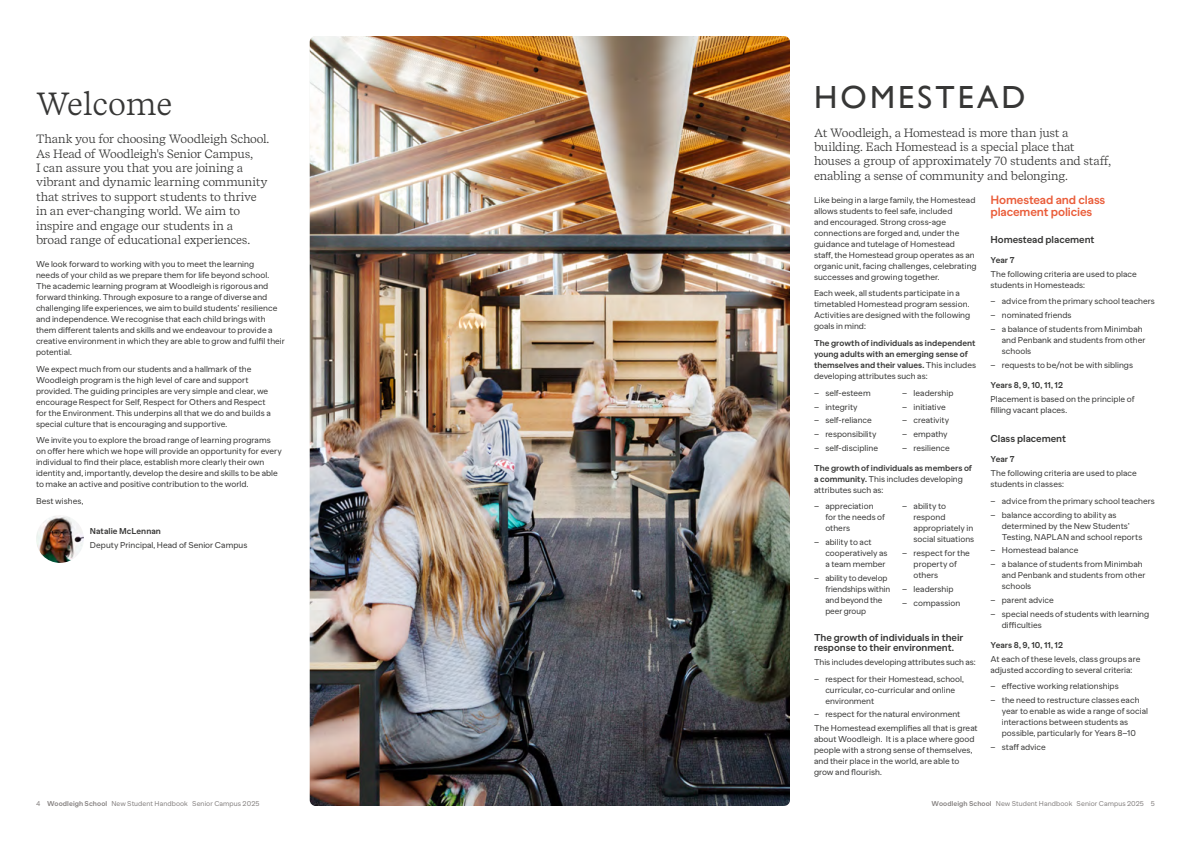
<style>
.page{position:relative;width:1191px;height:842px;background:#fff}
.page>*{position:absolute;margin:0;border:0;box-sizing:border-box;transform-origin:0 0}
.t1{font:32px "Gill Sans";letter-spacing:.1em;color:#373736}
.t2{font:32px "Recife Text";color:#373736}
.t3{font:12px/14.4px "Recife Text";letter-spacing:-.02em;color:#373736}
.t4{font:700 12px/12px "MNKY Banana Grotesk";letter-spacing:-.01em;color:#ea5d3a}
.t5{font:700 10px/10px "MNKY Banana Grotesk";letter-spacing:-.005em;color:#373736}
.t6{font:8.5px/11px "MNKY Banana Grotesk";letter-spacing:.005em;color:#373736}
.t7{font:700 8.5px/11px "MNKY Banana Grotesk";color:#373736}
.t8{font:7px "MNKY Banana Grotesk";letter-spacing:.01em;color:#858180}
.s1{font-weight:400}
.s2{font-weight:700}
</style>
<div class="page">
<img style="left:310px;top:36px;width:480px;height:770px">
<img style="left:36px;top:515px;width:48px;height:48px;border-radius:24px">
<h1 class="t2" style="left:36px;top:80px;width:138px">Welcome</h1>
<p class="t3" style="left:36px;top:131px;width:235px">Thank you for choosing Woodleigh School.<br>As Head of Woodleigh's Senior Campus,<br>I can assure you that you are joining a vibrant and dynamic learning community that strives to support students to thrive in an ever-changing world. We aim to inspire and engage our students in a<br>broad range of educational experiences.</p>
<p class="t6" style="left:36px;top:259px;width:250px">We look forward to working with you to meet the learning<br>needs of your child as we prepare them for life beyond school.<br>The academic learning program at Woodleigh is rigorous and forward thinking. Through exposure to a range of diverse and challenging life experiences, we aim to build students’ resilience and independence. We recognise that each child brings with them different talents and skills and we endeavour to provide a creative environment in which they are able to grow and fulfil their potential.</p>
<p class="t6" style="left:36px;top:363px;width:236px">We expect much from our students and a hallmark of the Woodleigh program is the high level of care and support provided. The guiding principles are very simple and clear, we encourage Respect for Self, Respect for Others and Respect for the Environment. This underpins all that we do and builds a special culture that is encouraging and supportive.</p>
<p class="t6" style="left:36px;top:435px;width:247px">We invite you to explore the broad range of learning programs on offer here which we hope will provide an opportunity for every individual to find their place, establish more clearly their own identity and, importantly, develop the desire and skills to be able to make an active and positive contribution to the world.</p>
<p class="t6" style="left:36px;top:496px;width:49px">Best wishes,</p>
<p class="t7" style="left:90px;top:526px;width:72px">Natalie McLennan</p>
<p class="t6" style="left:90px;top:539px;width:159px">Deputy Principal, Head of Senior Campus</p>
<h1 class="t1" style="left:814px;top:78px;width:213px">HOMESTEAD</h1>
<h2 class="t3" style="left:814px;top:124px;width:299px">At Woodleigh, a Homestead is more than just a building. Each Homestead is a special place that houses a group of approximately 70 students and staff, enabling a sense of community and belonging.</h2>
<p class="t6" style="left:814px;top:194px;width:164px">Like being in a large family, the Homestead allows students to feel safe, included<br>and encouraged. Strong cross-age connections are forged and, under the guidance and tutelage of Homestead<br>staff, the Homestead group operates as an organic unit, facing challenges, celebrating successes and growing together.</p>
<p class="t6" style="left:814px;top:288px;width:158px">Each week, all students participate in a timetabled Homestead program session.<br>Activities are designed with the following goals in mind:</p>
<p class="t7" style="left:814px;top:338px;width:164px">The growth of individuals as independent young adults with an emerging sense of themselves and their values. <span class="s1">This includes developing attributes such as:</span></p>
<p class="t6" style="left:814px;top:387px;width:58px">– self-esteem</p>
<p class="t6" style="left:814px;top:401px;width:45px">– integrity</p>
<p class="t6" style="left:814px;top:415px;width:59px">– self-reliance</p>
<p class="t6" style="left:814px;top:429px;width:64px">– responsibility</p>
<p class="t6" style="left:814px;top:443px;width:65px">– self-discipline</p>
<h2 class="t4" style="left:990px;top:194px;width:116px">Homestead and class placement policies</h2>
<p class="t5" style="left:990px;top:234px;width:106px">Homestead placement</p>
<p class="t7" style="left:990px;top:254px;width:26px">Year 7</p>
<p class="t6" style="left:990px;top:268px;width:148px">The following criteria are used to place students in Homesteads:</p>
<p class="t6" style="left:990px;top:296px;width:166px">– advice from the primary school teachers</p>
<p class="t6" style="left:990px;top:310px;width:83px">– nominated friends</p>
<p class="t6" style="left:1001px;top:324px;width:145px;text-indent:-11px">– a balance of students from Minimbah and Penbank and students from other schools</p>
<p class="t6" style="left:990px;top:359px;width:144px">– requests to be/not be with siblings</p>
<p class="t7" style="left:990px;top:379px;width:74px">Years 8, 9, 10, 11, 12</p>
<p class="t6" style="left:990px;top:393px;width:146px">Placement is based on the principle of filling vacant places.</p>
<p class="t5" style="left:990px;top:434px;width:77px">Class placement</p>
<p class="t7" style="left:990px;top:454px;width:26px">Year 7</p>
<p class="t6" style="left:990px;top:468px;width:148px">The following criteria are used to place students in classes:</p>
<p class="t6" style="left:990px;top:495px;width:166px">– advice from the primary school teachers</p>
<p class="t6" style="left:1001px;top:509px;width:142px;text-indent:-11px">– balance according to ability as determined by the New Students’<br>Testing, NAPLAN and school reports</p>
<p class="t6" style="left:990px;top:545px;width:89px">– Homestead balance</p>
<p class="t6" style="left:1001px;top:559px;width:145px;text-indent:-11px">– a balance of students from Minimbah and Penbank and students from other schools</p>
<p class="t6" style="left:990px;top:595px;width:65px">– parent advice</p>
<p class="t6" style="left:1001px;top:609px;width:149px;text-indent:-11px">– special needs of students with learning difficulties</p>
<p class="t7" style="left:990px;top:640px;width:74px">Years 8, 9, 10, 11, 12</p>
<p class="t6" style="left:990px;top:653px;width:151px">At each of these levels, class groups are adjusted according to several criteria:</p>
<p class="t6" style="left:990px;top:681px;width:130px">– effective working relationships</p>
<p class="t6" style="left:1001px;top:695px;width:148px;text-indent:-11px">– the need to restructure classes each year to enable as wide a range of social interactions between students as possible, particularly for Years 8–10</p>
<p class="t6" style="left:990px;top:742px;width:57px">– staff advice</p>
<p class="t6" style="left:902px;top:387px;width:53px">– leadership</p>
<p class="t6" style="left:902px;top:401px;width:45px">– initiative</p>
<p class="t6" style="left:902px;top:415px;width:49px">– creativity</p>
<p class="t6" style="left:902px;top:429px;width:47px">– empathy</p>
<p class="t6" style="left:902px;top:443px;width:49px">– resilience</p>
<p class="t7" style="left:814px;top:462px;width:159px">The growth of individuals as members of a community. <span class="s1">This includes developing attributes such as:</span></p>
<p class="t6" style="left:825px;top:501px;width:61px;text-indent:-11px">– appreciation for the needs of others</p>
<p class="t6" style="left:825px;top:537px;width:64px;text-indent:-11px">– ability to act cooperatively as a team member</p>
<p class="t6" style="left:825px;top:573px;width:66px;text-indent:-11px">– ability to develop friendships within and beyond the peer group</p>
<p class="t6" style="left:913px;top:501px;width:62px;text-indent:-11px">– ability to respond appropriately in social situations</p>
<p class="t6" style="left:913px;top:548px;width:58px;text-indent:-11px">– respect for the property of others</p>
<p class="t6" style="left:902px;top:584px;width:53px">– leadership</p>
<p class="t6" style="left:902px;top:597px;width:59px">– compassion</p>
<p class="t5" style="left:814px;top:633px;width:151px">The growth of individuals in their response to their environment.</p>
<p class="t6" style="left:814px;top:656px;width:163px">This includes developing attributes such as:</p>
<p class="t6" style="left:825px;top:673px;width:140px;text-indent:-11px">– respect for their Homestead, school, curricular, co-curricular and online environment</p>
<p class="t6" style="left:814px;top:708px;width:165px;line-height:13.8px">– respect for the natural environment<br>The Homestead exemplifies all that is great</p>
<p class="t6" style="left:814px;top:734px;width:162px">about Woodleigh. It is a place where good people with a strong sense of themselves, and their place in the world, are able to grow and flourish.</p>
<p class="t8" style="left:36px;top:800px;width:225px">4 <span class="s2">Woodleigh School</span> New Student Handbook Senior Campus 2025</p>
<p class="t8" style="left:931px;top:800px;width:225px"><span class="s2">Woodleigh School</span> New Student Handbook Senior Campus 2025 5</p>
</div>
